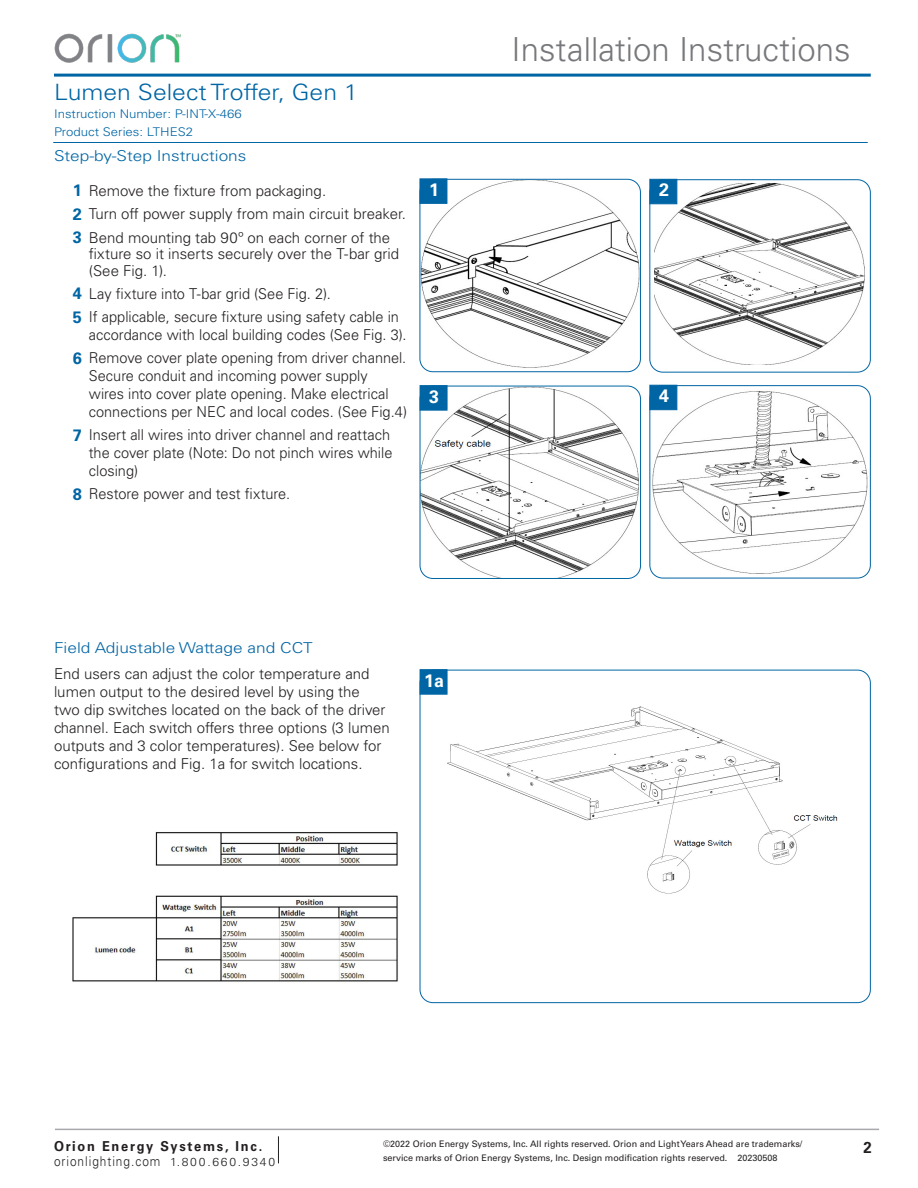
<style>
.page{position:relative;width:918px;height:1188px;background:#fff}
.page>*{position:absolute;margin:0;border:0;box-sizing:border-box;transform-origin:0 0}
.t1{font:300 33px "Univers LT Std";color:#76787b}
.t2{font:300 22.5px "Univers LT Std";color:#0065a4;scale:1.1 1}
.t3{font:700 18px "Univers LT Std";color:#fff}
.t4{font:700 15.9px "Univers LT Std";color:#231f20;scale:.94 1}
.t5{font:300 15px/18px "Univers LT Std";color:#231f20}
.subhead{font:300 15px "Univers LT Std";color:#0065a4;scale:1.15 1}
.t6{font:700 13.65px "Univers LT Std";letter-spacing:.14em;color:#231f20;scale:.94 1}
.t7{font:300 13.5px "Univers LT Std";letter-spacing:.08em;color:#231f20;scale:.88 1}
.t8{font:300 12px/18px "Univers LT Std";color:#0065a4;scale:1.1 1}
.Textbook_Header_Even{font:9px/13.5px "Univers LT Std";color:#231f20}
.s1{font-weight:700;font-size:16.5px;color:#0065a4}
.s2{font-size:11.55px}
</style>
<div class="page">
<svg style="left:278px;top:1136px;width:1px;height:27px"></svg>
<hr style="left:55px;top:1129px;width:824px;height:1px;background:#a8a9ad">
<hr style="left:54px;top:74px;width:817px;height:3px;background:#0065a4">
<img style="left:54px;top:33px;width:127px;height:30px">
<hr style="left:53px;top:142px;width:815px;height:1px;background:#0065a4">
<img style="left:420px;top:179px;width:220px;height:190px">
<div style="left:420px;top:179px;width:221px;height:193px;border:1px solid #0065a4;border-radius:13px"></div>
<img style="left:654px;top:183px;width:212px;height:182px">
<div style="left:649px;top:179px;width:222px;height:194px;border:1px solid #0065a4;border-radius:13px"></div>
<img style="left:650px;top:389px;width:220px;height:187px">
<div style="left:649px;top:385px;width:222px;height:193px;border:1px solid #0065a4;border-radius:13px"></div>
<img style="left:420px;top:386px;width:220px;height:192px">
<div style="left:420px;top:386px;width:221px;height:193px;border:1px solid #0065a4;border-radius:13px"></div>
<div style="left:420px;top:178px;width:27px;height:26px;background:#0065a4;border:1px solid #0065a4"></div>
<div style="left:649px;top:179px;width:28px;height:25px;background:#0065a4;border:1px solid #0065a4"></div>
<div style="left:650px;top:385px;width:27px;height:25px;background:#0065a4;border:1px solid #0065a4"></div>
<div style="left:420px;top:385px;width:27px;height:26px;background:#0065a4;border:1px solid #0065a4"></div>
<img style="left:447px;top:706px;width:391px;height:188px">
<div style="left:420px;top:669px;width:27px;height:26px;background:#0065a4;border:1px solid #0065a4"></div>
<img style="left:72px;top:832px;width:326px;height:150px">
<p class="t2" style="left:54px;top:79px;width:278px">Lumen Select Troffer, Gen 1</p>
<p class="t8" style="left:54px;top:105px;width:172px">Instruction Number: P-INT-X-466<br>Product Series: LTHES2</p>
<p class="subhead" style="left:54px;top:147px;width:169px">Step-by-Step Instructions</p>
<p class="t5" style="left:73px;top:182px;width:255px"><span class="s1">1</span> Remove the fixture from packaging.</p>
<p class="t5" style="left:73px;top:205px;width:335px"><span class="s1">2</span> Turn off power supply from main circuit breaker.</p>
<p class="t5" style="left:73px;top:228px;width:319px"><span class="s1">3</span> Bend mounting tab 90º on each corner of the</p>
<p class="t5" style="left:89px;top:246px;width:312px;line-height:16.5px">fixture so it inserts securely over the T-bar grid (See Fig. 1).</p>
<p class="t5" style="left:73px;top:284px;width:259px"><span class="s1">4</span> Lay fixture into T-bar grid (See Fig. 2).</p>
<p class="t5" style="left:73px;top:308px;width:327px"><span class="s1">5</span> If applicable, secure fixture using safety cable in</p>
<p class="t5" style="left:89px;top:326px;width:319px">accordance with local building codes (See Fig. 3).</p>
<p class="t5" style="left:73px;top:349px;width:335px"><span class="s1">6</span> Remove cover plate opening from driver channel.</p>
<p class="t5" style="left:89px;top:367px;width:320px">Secure conduit and incoming power supply<br>wires into cover plate opening. Make electrical connections per NEC and local codes. (See Fig.4)</p>
<p class="t5" style="left:73px;top:426px;width:319px"><span class="s1">7</span> Insert all wires into driver channel and reattach</p>
<p class="t5" style="left:89px;top:444px;width:305px">the cover plate (Note: Do not pinch wires while closing)</p>
<p class="t5" style="left:73px;top:484px;width:219px"><span class="s1">8</span> Restore power and test fixture.</p>
<h1 class="t1" style="left:512px;top:29px;width:341px">Installation Instructions</h1>
<p class="t3" style="left:429px;top:179px;width:11px">1</p>
<p class="t3" style="left:659px;top:179px;width:11px">2</p>
<p class="t3" style="left:429px;top:386px;width:11px">3</p>
<p class="t3" style="left:659px;top:385px;width:11px">4</p>
<p class="subhead" style="left:54px;top:639px;width:227px">Field Adjustable Wattage and CCT</p>
<p class="t5" style="left:54px;top:665px;width:337px">End users can adjust the color temperature and lumen output to the desired level by using the<br>two dip switches located on the back of the driver channel. Each switch offers three options (3 lumen outputs and 3 color temperatures). See below for configurations and Fig. 1a for switch locations.</p>
<p class="t3" style="left:424px;top:670px;width:21px">1a</p>
<p class="t6" style="left:54px;top:1138px;width:223px">Orion Energy Systems, Inc.</p>
<p class="t7" style="left:54px;top:1153px;width:253px">orionlighting.com <span class="s2">1.800.660.9340</span></p>
<p class="Textbook_Header_Even" style="left:383px;top:1137px;width:421px">©2022 Orion Energy Systems, Inc. All rights reserved. Orion and Light Years Ahead are trademarks/ service marks of Orion Energy Systems, Inc. Design modification rights reserved. 20230508</p>
<p class="t4" style="left:863px;top:1138px;width:10px">2</p>
</div>
